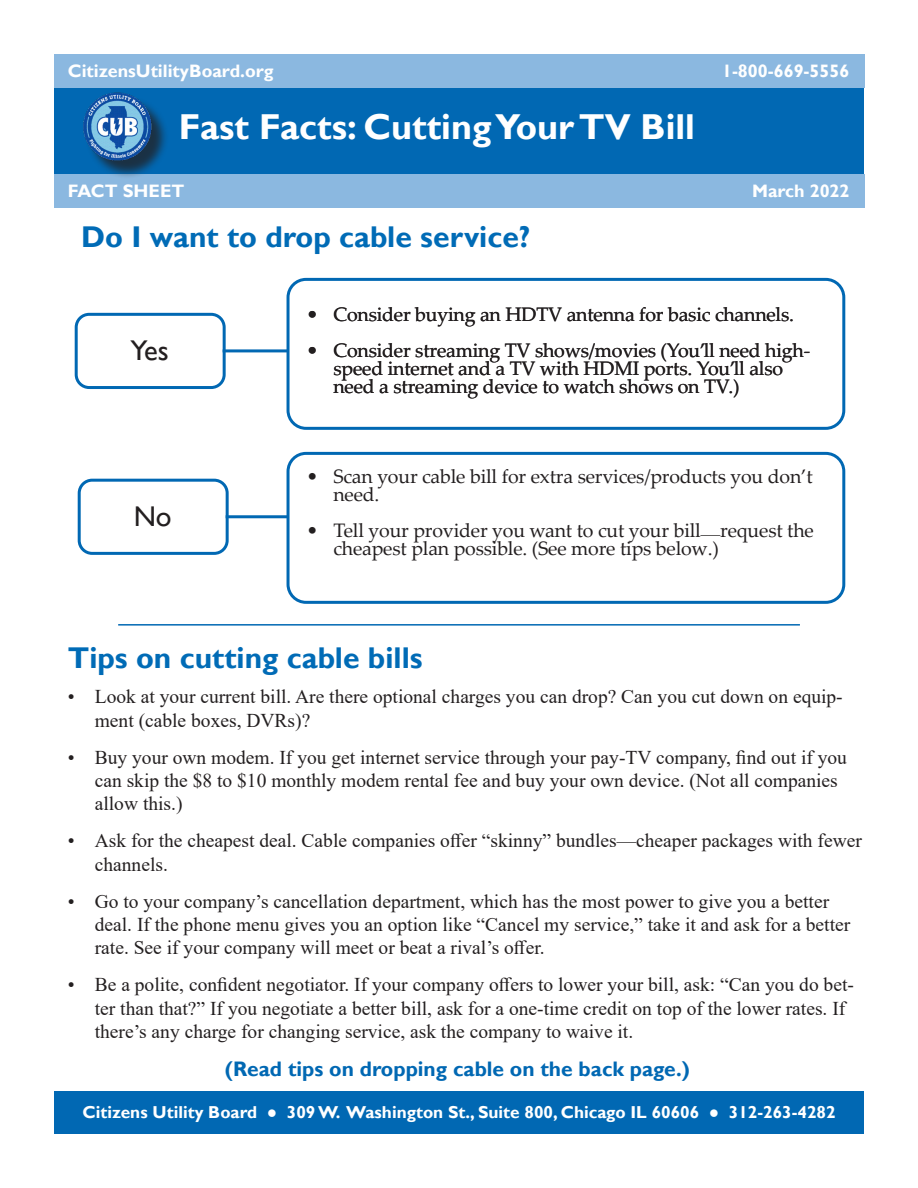
<style>
.page{position:relative;width:918px;height:1188px;background:#fff}
.page>*{position:absolute;margin:0;border:0;box-sizing:border-box;transform-origin:0 0}
.t1{font:700 39px "Gill Sans";color:#fff}
.Headline{font:700 36px "Gill Sans";color:#fff}
.t2{font:700 30px "Gill Sans";color:#006bb6}
.t3{font:28.5px "Gill Sans";color:#231f20}
.t4{font:700 21px "Gill Sans";color:#0168b3}
.t5{font:19.5px/23.4px "Times New Roman";color:#231f20}
.t6{font:19.5px/18px "Palatino Linotype";letter-spacing:-.01em;color:#231f20}
.t7{font:700 18px "Gill Sans";color:#fff}
.t8{font:700 17.25px "Gill Sans";color:#fff}
.s1{font-family:"Times New Roman"}
.s2{font-family:"Palatino Linotype";font-weight:400}
</style>
<div class="page">
<div style="left:54px;top:87px;width:810px;height:88px;background:#0168b3"></div>
<div style="left:54px;top:175px;width:810px;height:33px;background:#8bb8e0"></div>
<div style="left:54px;top:54px;width:810px;height:33px;background:#8bb8e0"></div>
<div style="left:86px;top:96px;width:83px;height:83px;background:#231f20;opacity:.75"></div>
<div style="left:75px;top:313px;width:151px;height:76px;border:3px solid #0168b3;border-radius:13px"></div>
<div style="left:78px;top:479px;width:151px;height:76px;border:3px solid #0168b3;border-radius:13px"></div>
<hr style="left:223px;top:349px;width:65px;height:3px;background:#0168b3">
<hr style="left:226px;top:515px;width:61px;height:3px;background:#0168b3">
<hr style="left:118px;top:624px;width:682px;height:2px;background:#0168b3">
<div style="left:287px;top:278px;width:558px;height:152px;border:3px solid #0168b3;border-radius:18px"></div>
<div style="left:287px;top:452px;width:558px;height:152px;border:3px solid #0168b3;border-radius:18px"></div>
<div style="left:54px;top:1092px;width:810px;height:42px;background:#0168b3"></div>
<p class="t7" style="left:68px;top:60px;width:207px">CitizensUtilityBoard.org</p>
<p class="t7" style="left:722px;top:60px;width:129px">1-800-669-5556</p>
<h1 class="t1" style="left:356px;top:105px;width:164px">Headline</h1>
<p class="Headline" style="left:179px;top:106px;width:518px">Fast Facts: Cutting Your TV Bill</p>
<p class="t7" style="left:68px;top:180px;width:118px">FACT SHEET</p>
<p class="t7" style="left:752px;top:180px;width:99px">March 2022</p>
<p class="t7" style="left:755px;top:180px;width:96px">Month Year</p>
<p class="t2" style="left:81px;top:219px;width:451px">Do I want to drop cable service?</p>
<p class="t3" style="left:131px;top:334px;width:40px">Yes</p>
<p class="t3" style="left:134px;top:500px;width:39px">No</p>
<p class="t6" style="left:306px;top:305px;width:489px">• Consider buying an HDTV antenna for basic channels.</p>
<p class="t6" style="left:333px;top:341px;width:478px;text-indent:-27px">• Consider streaming TV shows/movies (You’ll need high&shy;speed internet and a TV with HDMI ports. You’ll also need a streaming device to watch shows on TV.)</p>
<p class="t6" style="left:333px;top:467px;width:481px;text-indent:-27px">• Scan your cable bill for extra services/products you don’t need.</p>
<p class="t6" style="left:333px;top:521px;width:482px;text-indent:-27px">• Tell your provider you want to cut your bill<span class="s1">—</span>request the cheapest plan possible. (See more tips below.)</p>
<p class="t2" style="left:68px;top:639px;width:356px">Tips on cutting cable bills</p>
<p class="t5" style="left:95px;top:684px;width:750px;text-indent:-27px">• Look at your current bill. Are there optional charges you can drop? Can you cut down on equip&shy;ment (cable boxes, DVRs)?</p>
<p class="t5" style="left:95px;top:745px;width:754px;text-indent:-27px">• Buy your own modem. If you get internet service through your pay-TV company, find out if you can skip the $8 to $10 monthly modem rental fee and buy your own device. (Not all companies allow this.)</p>
<p class="t5" style="left:95px;top:828px;width:769px;text-indent:-27px">• Ask for the cheapest deal. Cable companies offer “skinny” bundles—cheaper packages with fewer channels.</p>
<p class="t5" style="left:95px;top:889px;width:757px;text-indent:-27px">• Go to your company’s cancellation department, which has the most power to give you a better deal. If the phone menu gives you an option like “Cancel my service,” take it and ask for a better rate. See if your company will meet or beat a rival’s offer.</p>
<p class="t5" style="left:95px;top:972px;width:761px;text-indent:-27px">• Be a polite, confident negotiator. If your company offers to lower your bill, ask: “Can you do bet&shy;ter than that?” If you negotiate a better bill, ask for a one-time credit on top of the lower rates. If there’s any charge for changing service, ask the company to waive it.</p>
<p class="t4" style="left:225px;top:1056px;width:466px">(Read tips on dropping cable on the back page.)</p>
<p class="t8" style="left:82px;top:1102px;width:755px">Citizens Utility Board <span class="s2">●</span> 309 W. Washington St., Suite 800, Chicago IL 60606 <span class="s2">●</span> 312-263-4282</p>
</div>
